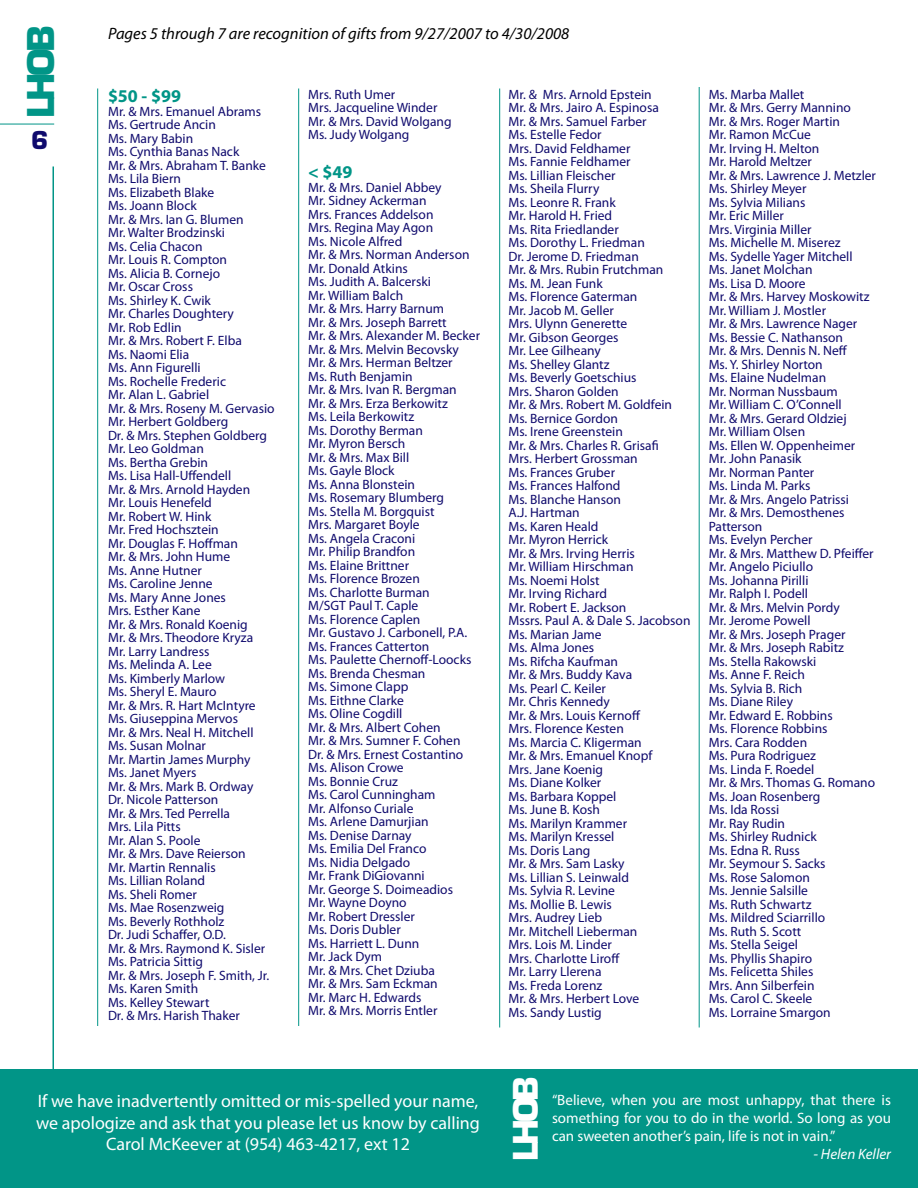
<style>
.page{position:relative;width:918px;height:1188px;background:#fff}
.page>*{position:absolute;margin:0;border:0;box-sizing:border-box;transform-origin:0 0}
.t1{font:700 36px "Eurostile LT Std";color:#019587}
.t2{font:700 33px "Eurostile LT Std";color:#fff}
.t3{font:700 24px "Eurostile LT Std";color:#0f0a6d}
.t4{font:18px/21.6px "Myriad Pro";color:#fff;text-align:center}
.t5{font:700 18px "Myriad Pro";color:#019587}
.t6{font:italic 16.5px "Myriad Pro";color:#000}
.t7{font:15px/18px "Myriad Pro";color:#fff;text-align:justify}
.t8{font:italic 15px "Myriad Pro";color:#fff}
.t9{font:13.5px/13.5px "Myriad Pro";color:#0f0a6d}
</style>
<div class="page">
<hr style="left:52px;top:166px;width:2px;height:995px;background:#019587">
<div style="left:0;top:1070px;width:918px;height:118px;background:#019587"></div>
<hr style="left:298px;top:88px;width:1px;height:938px;background:#019587">
<hr style="left:499px;top:88px;width:1px;height:940px;background:#019587">
<hr style="left:699px;top:87px;width:1px;height:941px;background:#019587">
<hr style="left:97px;top:88px;width:1px;height:938px;background:#019587">
<hr style="left:0;top:124px;width:54px;height:1px;background:#019587">
<h1 class="t1" style="left:19px;top:118px;width:94px;rotate:-90deg">LHOB</h1>
<h3 class="t3" style="left:31px;top:126px;width:19px">6</h3>
<p class="t6" style="left:108px;top:24px;width:463px">Pages 5 through 7 are recognition of gifts from 9/27/2007 to 4/30/2008</p>
<h3 class="t5" style="left:108px;top:84px;width:75px">$50 - $99</h3>
<p class="t9" style="left:108px;top:104px;width:168px">Mr. &amp; Mrs. Emanuel Abrams<br>Ms. Gertrude Ancin<br>Ms. Mary Babin<br>Ms. Cynthia Banas Nack<br>Mr. &amp; Mrs. Abraham T. Banke<br>Ms. Lila Biern<br>Ms. Elizabeth Blake<br>Ms. Joann Block<br>Mr. &amp; Mrs. Ian G. Blumen<br>Mr. Walter Brodzinski<br>Ms. Celia Chacon<br>Mr. Louis R. Compton<br>Ms. Alicia B. Cornejo<br>Mr. Oscar Cross<br>Ms. Shirley K. Cwik<br>Mr. Charles Doughtery<br>Mr. Rob Edlin<br>Mr. &amp; Mrs. Robert F. Elba<br>Ms. Naomi Elia<br>Ms. Ann Figurelli<br>Ms. Rochelle Frederic<br>Mr. Alan L. Gabriel<br>Mr. &amp; Mrs. Roseny M. Gervasio<br>Mr. Herbert Goldberg<br>Dr. &amp; Mrs. Stephen Goldberg<br>Mr. Leo Goldman<br>Ms. Bertha Grebin<br>Ms. Lisa Hall-Uffendell<br>Mr. &amp; Mrs. Arnold Hayden<br>Mr. Louis Henefeld<br>Mr. Robert W. Hink<br>Mr. Fred Hochsztein<br>Mr. Douglas F. Hoffman<br>Mr. &amp; Mrs. John Hume<br>Ms. Anne Hutner<br>Ms. Caroline Jenne<br>Ms. Mary Anne Jones<br>Mrs. Esther Kane<br>Mr. &amp; Mrs. Ronald Koenig<br>Mr. &amp; Mrs. Theodore Kryza<br>Mr. Larry Landress<br>Ms. Melinda A. Lee<br>Ms. Kimberly Marlow<br>Ms. Sheryl E. Mauro<br>Mr. &amp; Mrs. R. Hart McIntyre<br>Ms. Giuseppina Mervos<br>Mr. &amp; Mrs. Neal H. Mitchell<br>Ms. Susan Molnar<br>Mr. Martin James Murphy<br>Ms. Janet Myers<br>Mr. &amp; Mrs. Mark B. Ordway<br>Dr. Nicole Patterson<br>Mr. &amp; Mrs. Ted Perrella<br>Mrs. Lila Pitts<br>Mr. Alan S. Poole<br>Mr. &amp; Mrs. Dave Reierson<br>Mr. Martin Rennalis<br>Ms. Lillian Roland<br>Ms. Sheli Romer<br>Ms. Mae Rosenzweig<br>Ms. Beverly Rothholz<br>Dr. Judi Schaffer, O.D.<br>Mr. &amp; Mrs. Raymond K. Sisler<br>Ms. Patricia Sittig<br>Mr. &amp; Mrs. Joseph F. Smith, Jr.<br>Ms. Karen Smith<br>Ms. Kelley Stewart<br>Dr. &amp; Mrs. Harish Thaker</p>
<p class="t9" style="left:308px;top:87px;width:145px">Mrs. Ruth Umer<br>Mrs. Jacqueline Winder<br>Mr. &amp; Mrs. David Wolgang<br>Ms. Judy Wolgang</p>
<h3 class="t5" style="left:308px;top:160px;width:46px">&lt; $49</h3>
<p class="t9" style="left:308px;top:180px;width:173px">Mr. &amp; Mrs. Daniel Abbey<br>Mr. Sidney Ackerman<br>Mrs. Frances Addelson<br>Mrs. Regina May Agon<br>Ms. Nicole Alfred<br>Mr. &amp; Mrs. Norman Anderson<br>Mr. Donald Atkins<br>Ms. Judith A. Balcerski<br>Mr. William Balch<br>Mr. &amp; Mrs. Harry Barnum<br>Mr. &amp; Mrs. Joseph Barrett<br>Mr. &amp; Mrs. Alexander M. Becker<br>Mr. &amp; Mrs. Melvin Becovsky<br>Mr. &amp; Mrs. Herman Beltzer<br>Ms. Ruth Benjamin<br>Mr. &amp; Mrs. Ivan R. Bergman<br>Mr. &amp; Mrs. Erza Berkowitz<br>Ms. Leila Berkowitz<br>Ms. Dorothy Berman<br>Mr. Myron Bersch<br>Mr. &amp; Mrs. Max Bill<br>Ms. Gayle Block<br>Ms. Anna Blonstein<br>Ms. Rosemary Blumberg<br>Ms. Stella M. Borgquist<br>Mrs. Margaret Boyle<br>Ms. Angela Craconi<br>Mr. Philip Brandfon<br>Ms. Elaine Brittner<br>Ms. Florence Brozen<br>Ms. Charlotte Burman<br>M/SGT Paul T. Caple<br>Ms. Florence Caplen<br>Mr. Gustavo J. Carbonell, P.A.<br>Ms. Frances Catterton<br>Ms. Paulette Chernoff-Loocks<br>Ms. Brenda Chesman<br>Ms. Simone Clapp<br>Ms. Eithne Clarke<br>Ms. Oline Cogdill<br>Mr. &amp; Mrs. Albert Cohen<br>Mr. &amp; Mrs. Sumner F. Cohen<br>Dr. &amp; Mrs. Ernest Costantino<br>Ms. Alison Crowe<br>Ms. Bonnie Cruz<br>Ms. Carol Cunningham<br>Mr. Alfonso Curiale<br>Ms. Arlene Damurjian<br>Ms. Denise Darnay<br>Ms. Emilia Del Franco<br>Ms. Nidia Delgado<br>Mr. Frank DiGiovanni<br>Mr. George S. Doimeadios<br>Mr. Wayne Doyno<br>Mr. Robert Dressler<br>Ms. Doris Dubler<br>Ms. Harriett L. Dunn<br>Mr. Jack Dym<br>Mr. &amp; Mrs. Chet Dziuba<br>Mr. &amp; Mrs. Sam Eckman<br>Mr. Marc H. Edwards<br>Mr. &amp; Mrs. Morris Entler</p>
<p class="t9" style="left:508px;top:87px;width:184px">Mr. &amp; Mrs. Arnold Epstein<br>Mr. &amp; Mrs. Jairo A. Espinosa<br>Mr. &amp; Mrs. Samuel Farber<br>Ms. Estelle Fedor<br>Mrs. David Feldhamer<br>Ms. Fannie Feldhamer<br>Ms. Lillian Fleischer<br>Ms. Sheila Flurry<br>Ms. Leonre R. Frank<br>Mr. Harold H. Fried<br>Ms. Rita Friedlander<br>Ms. Dorothy L. Friedman<br>Dr. Jerome D. Friedman<br>Mr. &amp; Mrs. Rubin Frutchman<br>Ms. M. Jean Funk<br>Ms. Florence Gaterman<br>Mr. Jacob M. Geller<br>Mrs. Ulynn Generette<br>Mr. Gibson Georges<br>Mr. Lee Gilheany<br>Ms. Shelley Glantz<br>Ms. Beverly Goetschius<br>Mrs. Sharon Golden<br>Mr. &amp; Mrs. Robert M. Goldfein<br>Ms. Bernice Gordon<br>Ms. Irene Greenstein<br>Mr. &amp; Mrs. Charles R. Grisafi<br>Mrs. Herbert Grossman<br>Ms. Frances Gruber<br>Ms. Frances Halfond<br>Ms. Blanche Hanson<br>A.J. Hartman<br>Ms. Karen Heald<br>Mr. Myron Herrick<br>Mr. &amp; Mrs. Irving Herris<br>Mr. William Hirschman<br>Ms. Noemi Holst<br>Mr. Irving Richard<br>Mr. Robert E. Jackson<br>Mssrs. Paul A. &amp; Dale S. Jacobson<br>Ms. Marian Jame<br>Ms. Alma Jones<br>Ms. Rifcha Kaufman<br>Mr. &amp; Mrs. Buddy Kava<br>Ms. Pearl C. Keiler<br>Mr. Chris Kennedy<br>Mr. &amp; Mrs. Louis Kernoff<br>Mrs. Florence Kesten<br>Ms. Marcia C. Kligerman<br>Mr. &amp; Mrs. Emanuel Knopf<br>Mrs. Jane Koenig<br>Ms. Diane Kolker<br>Ms. Barbara Koppel<br>Ms. June B. Kosh<br>Ms. Marilyn Krammer<br>Ms. Marilyn Kressel<br>Ms. Doris Lang<br>Mr. &amp; Mrs. Sam Lasky<br>Ms. Lillian S. Leinwald<br>Ms. Sylvia R. Levine<br>Ms. Mollie B. Lewis<br>Mrs. Audrey Lieb<br>Mr. Mitchell Lieberman<br>Mrs. Lois M. Linder<br>Mrs. Charlotte Liroff<br>Mr. Larry Llerena<br>Ms. Freda Lorenz<br>Mr. &amp; Mrs. Herbert Love<br>Ms. Sandy Lustig</p>
<p class="t9" style="left:709px;top:87px;width:169px">Ms. Marba Mallet<br>Mr. &amp; Mrs. Gerry Mannino<br>Mr. &amp; Mrs. Roger Martin<br>Mr. Ramon McCue<br>Mr. Irving H. Melton<br>Mr. Harold Meltzer<br>Mr. &amp; Mrs. Lawrence J. Metzler<br>Ms. Shirley Meyer<br>Ms. Sylvia Milians<br>Mr. Eric Miller<br>Mrs. Virginia Miller<br>Ms. Michelle M. Miserez<br>Ms. Sydelle Yager Mitchell<br>Ms. Janet Molchan<br>Ms. Lisa D. Moore<br>Mr. &amp; Mrs. Harvey Moskowitz<br>Mr. William J. Mostler<br>Mr. &amp; Mrs. Lawrence Nager<br>Ms. Bessie C. Nathanson<br>Mr. &amp; Mrs. Dennis N. Neff<br>Ms. Y. Shirley Norton<br>Ms. Elaine Nudelman<br>Mr. Norman Nussbaum<br>Mr. William C. O’Connell<br>Mr. &amp; Mrs. Gerard Oldziej<br>Mr. William Olsen<br>Ms. Ellen W. Oppenheimer<br>Mr. John Panasik<br>Mr. Norman Panter<br>Ms. Linda M. Parks<br>Mr. &amp; Mrs. Angelo Patrissi<br>Mr. &amp; Mrs. Demosthenes<br>Patterson<br>Ms. Evelyn Percher<br>Mr. &amp; Mrs. Matthew D. Pfeiffer<br>Mr. Angelo Piciullo<br>Ms. Johanna Pirilli<br>Mr. Ralph I. Podell<br>Mr. &amp; Mrs. Melvin Pordy<br>Mr. Jerome Powell<br>Mr. &amp; Mrs. Joseph Prager<br>Mr. &amp; Mrs. Joseph Rabitz<br>Ms. Stella Rakowski<br>Ms. Anne F. Reich<br>Ms. Sylvia B. Rich<br>Ms. Diane Riley<br>Mr. Edward E. Robbins<br>Ms. Florence Robbins<br>Mrs. Cara Rodden<br>Ms. Pura Rodriguez<br>Ms. Linda F. Roedel<br>Mr. &amp; Mrs. Thomas G. Romano<br>Ms. Joan Rosenberg<br>Ms. Ida Rossi<br>Mr. Ray Rudin<br>Ms. Shirley Rudnick<br>Ms. Edna R. Russ<br>Mr. Seymour S. Sacks<br>Ms. Rose Salomon<br>Ms. Jennie Salsille<br>Ms. Ruth Schwartz<br>Ms. Mildred Sciarrillo<br>Ms. Ruth S. Scott<br>Ms. Stella Seigel<br>Ms. Phyllis Shapiro<br>Ms. Felicetta Shiles<br>Mrs. Ann Silberfein<br>Ms. Carol C. Skeele<br>Ms. Lorraine Smargon</p>
<h3 class="t4" style="left:36px;top:1090px;width:445px">If we have inadvertently omitted or mis-spelled your name, we apologize and ask that you please let us know by calling<br>Carol McKeever at (954) 463-4217, ext 12</h3>
<h2 class="t2" style="left:505px;top:1161px;width:86px;rotate:-90deg">LHOB</h2>
<p class="t7" style="left:552px;top:1090px;width:340px">“Believe, when you are most unhappy, that there is something for you to do in the world. So long as you can sweeten another’s pain, life is not in vain.”</p>
<p class="t8" style="left:814px;top:1144px;width:79px">- Helen Keller</p>
</div>
